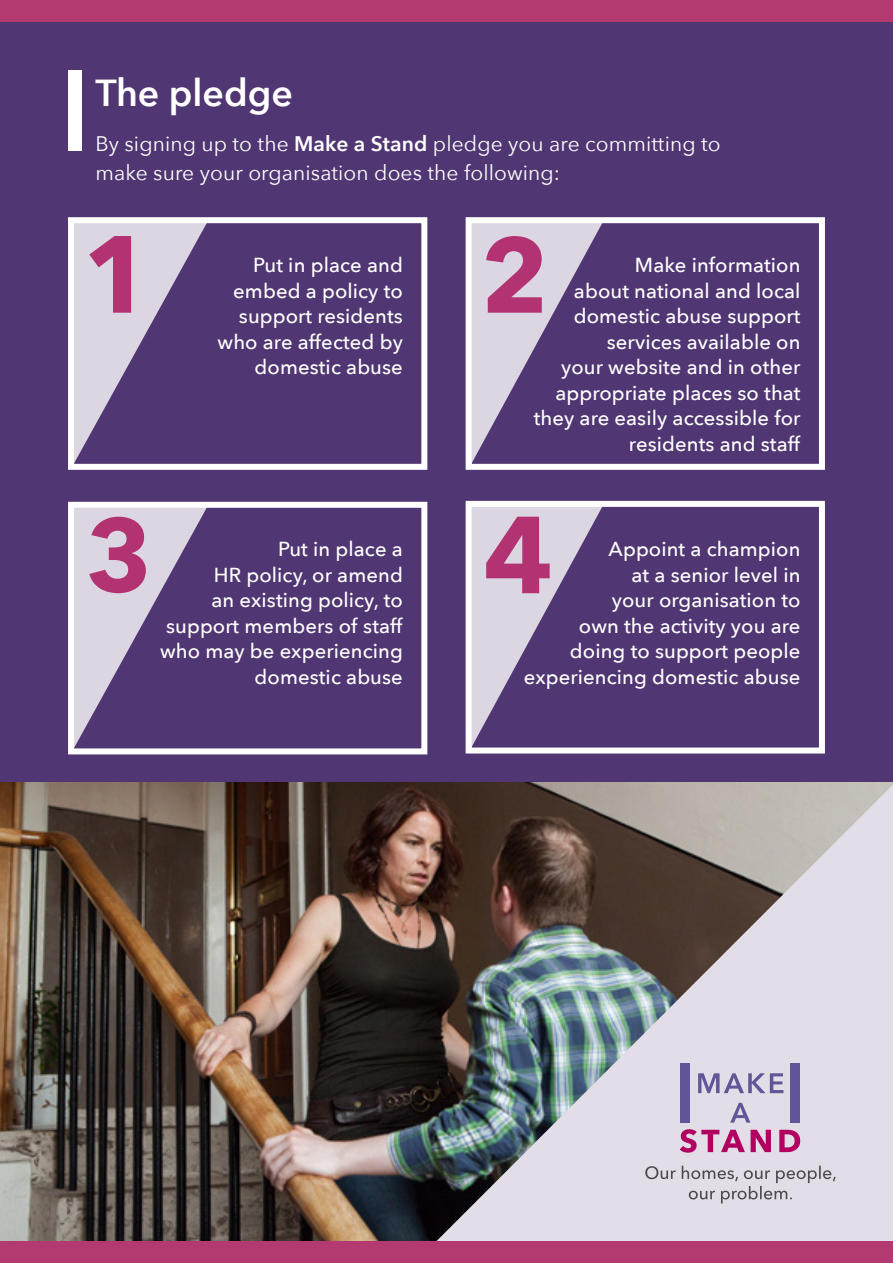
<style>
.page{position:relative;width:893px;height:1263px;background:#fff}
.page>*{position:absolute;margin:0;border:0;box-sizing:border-box;transform-origin:0 0}
.t1{font:600 37.5px "Avenir Next";color:#fff}
.t2{font:21px/28.5px "Avenir Next";letter-spacing:.005em;color:#fff}
.t3{font:500 20.25px/25.5px "Avenir Next";letter-spacing:.005em;color:#fff;text-align:right}
.s1{font-weight:600}
</style>
<div class="page">
<div style="left:0;top:21px;width:893px;height:1221px;background:#503672"></div>
<img style="left:0;top:782px;width:893px;height:460px">
<img style="left:427px;top:784px;width:466px;height:458px">
<svg style="left:680px;top:1129px;width:120px;height:24px"></svg>
<svg style="left:730px;top:1103px;width:20px;height:20px"></svg>
<svg style="left:698px;top:1073px;width:85px;height:20px"></svg>
<div style="left:680px;top:1063px;width:10px;height:60px;background:#645598"></div>
<div style="left:790px;top:1063px;width:10px;height:60px;background:#645598"></div>
<svg style="left:645px;top:1165px;width:191px;height:38px"></svg>
<div style="left:68px;top:70px;width:14px;height:81px;background:#fff"></div>
<div style="left:0;top:0;width:893px;height:21px;background:#b33a70"></div>
<div style="left:0;top:1242px;width:893px;height:21px;background:#b33a70"></div>
<div style="left:68px;top:217px;width:359px;height:253px;border:6px solid #fff"></div>
<svg style="left:73px;top:220px;width:135px;height:246px"></svg>
<div style="left:466px;top:217px;width:359px;height:253px;border:6px solid #fff"></div>
<div style="left:68px;top:502px;width:359px;height:252px;border:6px solid #fff"></div>
<div style="left:466px;top:501px;width:359px;height:252px;border:6px solid #fff"></div>
<svg style="left:470px;top:220px;width:134px;height:246px"></svg>
<svg style="left:73px;top:505px;width:135px;height:245px"></svg>
<svg style="left:470px;top:504px;width:134px;height:245px"></svg>
<p class="t1" style="left:95px;top:60px;width:199px">The pledge</p>
<p class="t2" style="left:95px;top:129px;width:627px">By signing up to the <span class="s1">Make a Stand</span> pledge you are committing to make sure your organisation does the following:</p>
<p class="t3" style="left:218px;top:252px;width:187px">Put in place and embed a policy to support residents who are affected by domestic abuse</p>
<p class="t3" style="left:534px;top:252px;width:268px">Make information<br>about national and local domestic abuse support services available on<br>your website and in other appropriate places so that they are easily accessible for residents and staff</p>
<p class="t3" style="left:160px;top:536px;width:244px">Put in place a<br>HR policy, or amend<br>an existing policy, to support members of staff who may be experiencing domestic abuse</p>
<p class="t3" style="left:524px;top:536px;width:278px">Appoint a champion<br>at a senior level in<br>your organisation to<br>own the activity you are doing to support people experiencing domestic abuse</p>
</div>
